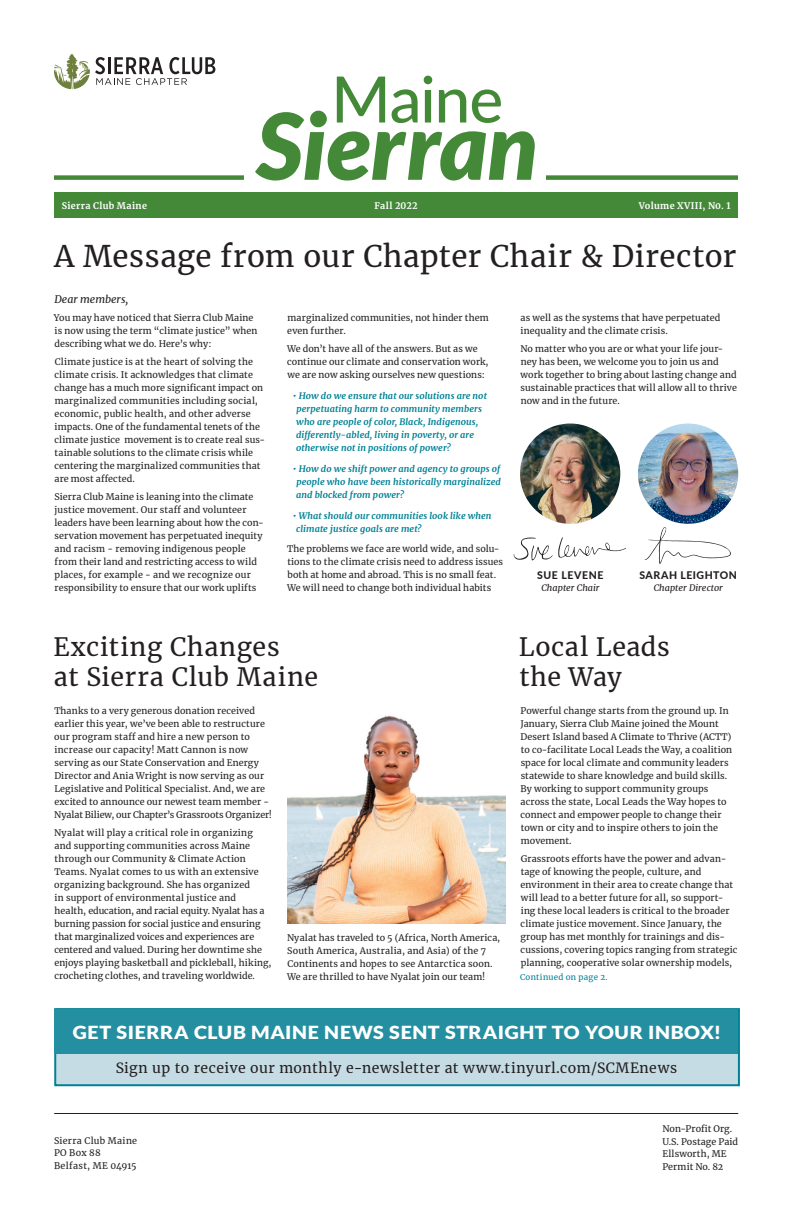
<style>
.page{position:relative;width:792px;height:1224px;background:#fff}
.page>*{position:absolute;margin:0;border:0;box-sizing:border-box;transform-origin:0 0}
.t1{font:italic 900 92px "Lato";letter-spacing:-.005em;color:#448938}
.t2{font:500 64px "Lato";letter-spacing:-.02em;color:#448938}
.t3{font:29.5px "Merriweather";letter-spacing:.02em;color:#231f20}
.t4{font:25px "Merriweather";letter-spacing:.03em;color:#231f20}
.t5{font:900 18px "Lato";letter-spacing:.03em;color:#fff;scale:1.1 1}
.t6{font:14px "Merriweather";letter-spacing:.035em;color:#231f20}
.t7{font:800 10.5px "Lato";letter-spacing:.045em;color:#231f20}
.t8{font:italic 10.5px "Merriweather";color:#231f20}
.t9{font:9px/13px "Merriweather";letter-spacing:.01em;color:#231f20}
.t10{font:italic 700 9px/13px "Merriweather";letter-spacing:.005em;color:#008195}
.t11{font:700 9px "Merriweather";letter-spacing:.035em;color:#fff}
.t12{font:italic 9px "Merriweather";letter-spacing:.005em;color:#231f20}
.t13{font:9px "Merriweather";letter-spacing:.03em;color:#231f20}
.t14{font:9px "Merriweather";letter-spacing:.035em;color:#231f20}
.t15{font:8px "Merriweather";letter-spacing:.035em;color:#008195}
</style>
<div class="page">
<div style="left:54px;top:192px;width:684px;height:26px;background:#448938"></div>
<hr style="left:54px;top:1113px;width:684px;height:1px;background:#231f20">
<svg style="left:54px;top:54px;width:161px;height:35px"></svg>
<img style="left:638px;top:424px;width:100px;height:100px;border-radius:50px">
<img style="left:520px;top:424px;width:100px;height:100px;border-radius:50px">
<div style="left:54px;top:175px;width:190px;height:5px;background:#448938"></div>
<div style="left:546px;top:175px;width:192px;height:5px;background:#448938"></div>
<img style="left:287px;top:715px;width:218px;height:208px">
<svg style="left:513px;top:537px;width:114px;height:24px"></svg>
<svg style="left:645px;top:527px;width:86px;height:37px"></svg>
<div style="left:54px;top:1008px;width:686px;height:78px;background:#c6dce4;border:2px solid #008195"></div>
<div style="left:54px;top:1009px;width:684px;height:44px;background:#258fa2"></div>
<p class="t2" style="left:331px;top:53px;width:174px">Maine</p>
<p class="t1" style="left:256px;top:92px;width:283px">Sierran</p>
<p class="t11" style="left:62px;top:199px;width:87px">Sierra Club Maine</p>
<p class="t11" style="left:375px;top:199px;width:44px">Fall 2022</p>
<p class="t11" style="left:639px;top:199px;width:93px">Volume XVIII, N0. 1</p>
<p class="t3" style="left:54px;top:236px;width:684px">A Message from our Chapter Chair &amp; Director</p>
<p class="t8" style="left:54px;top:292px;width:75px">Dear members,</p>
<p class="t9" style="left:54px;top:311px;width:205px">You may have noticed that Sierra Club Maine is now using the term “climate justice” when describing what we do. Here’s why:</p>
<p class="t9" style="left:54px;top:355px;width:212px">Climate justice is at the heart of solving the climate crisis. It acknowledges that climate change has a much more significant impact on marginalized communities including social, economic, public health, and other adverse impacts. One of the fundamental tenets of the climate justice movement is to create real sus&shy;tainable solutions to the climate crisis while centering the marginalized communities that are most affected.</p>
<p class="t9" style="left:54px;top:490px;width:211px">Sierra Club Maine is leaning into the climate justice movement. Our staff and volunteer leaders have been learning about how the con&shy;servation movement has perpetuated inequity and racism - removing indigenous people from their land and restricting access to wild places, for example - and we recognize our responsibility to ensure that our work uplifts</p>
<p class="t9" style="left:287px;top:311px;width:203px">marginalized communities, not hinder them even further.</p>
<p class="t9" style="left:287px;top:342px;width:192px">We don’t have all of the answers. But as we</p>
<p class="t9" style="left:287px;top:355px;width:203px">continue our climate and conservation work,</p>
<p class="t9" style="left:287px;top:368px;width:199px">we are now asking ourselves new questions:</p>
<p class="t10" style="left:296px;top:389px;width:192px;text-indent:-3px">• How do we ensure that our solutions are not perpetuating harm to community members who are people of color, Black, Indigenous, differently-abled, living in poverty, or are otherwise not in positions of power?</p>
<p class="t10" style="left:296px;top:462px;width:206px;text-align:justify;text-indent:-3px">• How do we shift power and agency to groups of people who have been historically marginalized and blocked from power?</p>
<p class="t10" style="left:296px;top:509px;width:197px;text-indent:-3px">• What should our communities look like when climate justice goals are met?</p>
<p class="t9" style="left:287px;top:542px;width:218px">The problems we face are world wide, and solu&shy;tions to the climate crisis need to address issues both at home and abroad. This is no small feat.<br>We will need to change both individual habits</p>
<p class="t4" style="left:53px;top:629px;width:228px">Exciting Changes</p>
<p class="t4" style="left:54px;top:659px;width:266px">at Sierra Club Maine</p>
<p class="t9" style="left:54px;top:704px;width:219px">Thanks to a very generous donation received earlier this year, we’ve been able to restructure our program staff and hire a new person to increase our capacity! Matt Cannon is now serving as our State Conservation and Energy Director and Ania Wright is now serving as our Legislative and Political Specialist. And, we are excited to announce our newest team member - Nyalat Biliew, our Chapter’s Grassroots Organizer!</p>
<p class="t9" style="left:54px;top:826px;width:200px">Nyalat will play a critical role in organizing</p>
<p class="t9" style="left:54px;top:839px;width:219px">and supporting communities across Maine through our Community &amp; Climate Action Teams. Nyalat comes to us with an extensive organizing background. She has organized<br>in support of environmental justice and<br>health, education, and racial equity. Nyalat has a burning passion for social justice and ensuring that marginalized voices and experiences are centered and valued. During her downtime she enjoys playing basketball and pickleball, hiking, crocheting clothes, and traveling worldwide.</p>
<p class="t9" style="left:287px;top:931px;width:215px">Nyalat has traveled to 5 (Africa, North America, South America, Australia, and Asia) of the 7<br>Continents and hopes to see Antarctica soon.<br>We are thrilled to have Nyalat join our team!</p>
<p class="t9" style="left:520px;top:311px;width:201px">as well as the systems that have perpetuated inequality and the climate crisis.</p>
<p class="t9" style="left:520px;top:342px;width:218px">No matter who you are or what your life jour&shy;ney has been, we welcome you to join us and work together to bring about lasting change and sustainable practices that will allow all to thrive now and in the future.</p>
<p class="t7" style="left:537px;top:567px;width:68px">SUE LEVENE</p>
<p class="t12" style="left:541px;top:581px;width:60px">Chapter Chair</p>
<p class="t7" style="left:639px;top:568px;width:99px">SARAH LEIGHTON</p>
<p class="t12" style="left:654px;top:582px;width:71px">Chapter Director</p>
<p class="t4" style="left:519px;top:629px;width:152px">Local Leads</p>
<p class="t4" style="left:519px;top:659px;width:104px">the Way</p>
<p class="t9" style="left:521px;top:704px;width:213px">Powerful change starts from the ground up. In January, Sierra Club Maine joined the Mount Desert Island based A Climate to Thrive (ACTT) to co-facilitate Local Leads the Way, a coalition space for local climate and community leaders statewide to share knowledge and build skills.<br>By working to support community groups across the state, Local Leads the Way hopes to connect and empower people to change their town or city and to inspire others to join the movement.</p>
<p class="t9" style="left:521px;top:852px;width:207px">Grassroots efforts have the power and advan&shy;tage of knowing the people, culture, and</p>
<p class="t9" style="left:521px;top:878px;width:218px">environment in their area to create change that will lead to a better future for all, so support&shy;ing these local leaders is critical to the broader climate justice movement. Since January, the group has met monthly for trainings and dis&shy;cussions, covering topics ranging from strategic planning, cooperative solar ownership models,</p>
<p class="t15" style="left:520px;top:972px;width:89px">Continued on page 2.</p>
<p class="t5" style="left:73px;top:1022px;width:591px">GET SIERRA CLUB MAINE NEWS SENT STRAIGHT TO YOUR INBOX!</p>
<p class="t6" style="left:116px;top:1058px;width:563px">Sign up to receive our monthly e-newsletter at www.tinyurl.com/SCMEnews</p>
<p class="t13" style="left:54px;top:1134px;width:85px">Sierra Club Maine</p>
<p class="t9" style="left:54px;top:1146px;width:48px">PO Box 88</p>
<p class="t14" style="left:54px;top:1159px;width:84px">Belfast, ME 04915</p>
<p class="t9" style="left:662px;top:1122px;width:71px">Non-Profit Org.</p>
<p class="t9" style="left:662px;top:1135px;width:77px">U.S. Postage Paid</p>
<p class="t9" style="left:662px;top:1147px;width:66px">Ellsworth, ME</p>
<p class="t9" style="left:662px;top:1160px;width:62px">Permit No. 82</p>
</div>
